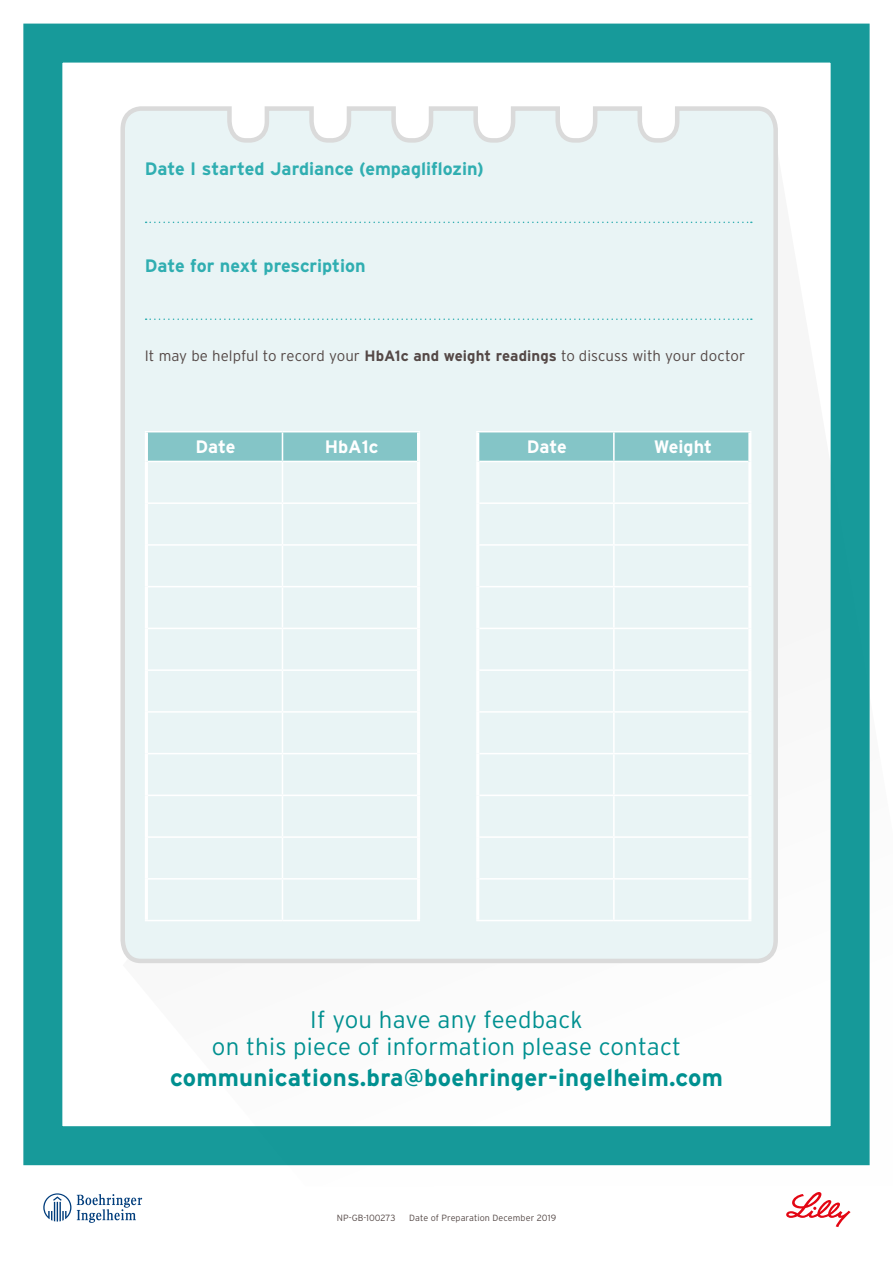
<style>
.page{position:relative;width:893px;height:1263px;background:#fff}
.page>*{position:absolute;margin:0;border:0;box-sizing:border-box;transform-origin:0 0}
.t1{font:300 24px/27px "Interstate";letter-spacing:.01em;color:#009090;text-align:center}
.t2{font:700 24px "Interstate";letter-spacing:.01em;color:#009090}
.t3{font:700 18px "Interstate";letter-spacing:-.005em;color:#30aeb1}
.t4{font:700 18px "Interstate";color:#fff}
.t5{font:300 15px "Interstate";color:#544846}
.t6{font:300 9px "Interstate";letter-spacing:.01em;color:#544846}
.s1{font-weight:700}
</style>
<div class="page">
<svg style="left:43px;top:1193px;width:28px;height:28px"></svg>
<svg style="left:77px;top:1194px;width:65px;height:29px"></svg>
<svg style="left:786px;top:1192px;width:64px;height:35px"></svg>
<div style="left:23px;top:24px;width:847px;height:1141px;border:39px solid #009090"></div>
<div style="left:120px;top:106px;width:658px;height:858px;background:#e9f4f5"></div>
<svg style="left:146px;top:222px;width:606px;height:1px"></svg>
<svg style="left:146px;top:318px;width:606px;height:2px"></svg>
<hr style="left:145px;top:431px;width:137px;height:1px;background:#fff">
<hr style="left:282px;top:431px;width:138px;height:1px;background:#fff">
<svg style="left:148px;top:432px;width:269px;height:29px;background:#87c6c8"></svg>
<hr style="left:148px;top:461px;width:134px;height:1px;background:#fff">
<hr style="left:282px;top:461px;width:135px;height:1px;background:#fff">
<hr style="left:282px;top:462px;width:1px;height:40px;background:#fff">
<hr style="left:148px;top:502px;width:134px;height:2px;background:#fff">
<hr style="left:282px;top:502px;width:135px;height:2px;background:#fff">
<hr style="left:282px;top:504px;width:1px;height:40px;background:#fff">
<hr style="left:148px;top:544px;width:134px;height:2px;background:#fff">
<hr style="left:282px;top:544px;width:135px;height:2px;background:#fff">
<hr style="left:282px;top:546px;width:1px;height:40px;background:#fff">
<hr style="left:148px;top:586px;width:134px;height:1px;background:#fff">
<hr style="left:282px;top:586px;width:135px;height:1px;background:#fff">
<hr style="left:282px;top:587px;width:1px;height:41px;background:#fff">
<hr style="left:148px;top:628px;width:134px;height:1px;background:#fff">
<hr style="left:282px;top:628px;width:135px;height:1px;background:#fff">
<hr style="left:282px;top:629px;width:1px;height:40px;background:#fff">
<hr style="left:148px;top:669px;width:134px;height:2px;background:#fff">
<hr style="left:282px;top:669px;width:135px;height:2px;background:#fff">
<hr style="left:282px;top:671px;width:1px;height:40px;background:#fff">
<hr style="left:148px;top:711px;width:134px;height:2px;background:#fff">
<hr style="left:282px;top:711px;width:135px;height:2px;background:#fff">
<hr style="left:282px;top:713px;width:1px;height:40px;background:#fff">
<hr style="left:148px;top:753px;width:134px;height:1px;background:#fff">
<hr style="left:282px;top:753px;width:135px;height:1px;background:#fff">
<hr style="left:282px;top:754px;width:1px;height:40px;background:#fff">
<hr style="left:148px;top:794px;width:134px;height:2px;background:#fff">
<hr style="left:282px;top:794px;width:135px;height:2px;background:#fff">
<hr style="left:282px;top:796px;width:1px;height:40px;background:#fff">
<hr style="left:148px;top:836px;width:134px;height:2px;background:#fff">
<hr style="left:282px;top:836px;width:135px;height:2px;background:#fff">
<hr style="left:282px;top:838px;width:1px;height:40px;background:#fff">
<hr style="left:148px;top:878px;width:134px;height:1px;background:#fff">
<hr style="left:282px;top:878px;width:135px;height:1px;background:#fff">
<hr style="left:282px;top:879px;width:1px;height:41px;background:#fff">
<hr style="left:145px;top:920px;width:137px;height:1px;background:#fff">
<hr style="left:282px;top:920px;width:138px;height:1px;background:#fff">
<hr style="left:145px;top:432px;width:3px;height:29px;background:#fff">
<hr style="left:417px;top:432px;width:3px;height:29px;background:#fff">
<hr style="left:145px;top:461px;width:3px;height:42px;background:#fff">
<hr style="left:417px;top:461px;width:3px;height:42px;background:#fff">
<hr style="left:145px;top:503px;width:3px;height:42px;background:#fff">
<hr style="left:417px;top:503px;width:3px;height:42px;background:#fff">
<hr style="left:145px;top:545px;width:3px;height:42px;background:#fff">
<hr style="left:417px;top:545px;width:3px;height:42px;background:#fff">
<hr style="left:145px;top:587px;width:3px;height:41px;background:#fff">
<hr style="left:417px;top:587px;width:3px;height:41px;background:#fff">
<hr style="left:145px;top:628px;width:3px;height:42px;background:#fff">
<hr style="left:417px;top:628px;width:3px;height:42px;background:#fff">
<hr style="left:145px;top:670px;width:3px;height:42px;background:#fff">
<hr style="left:417px;top:670px;width:3px;height:42px;background:#fff">
<hr style="left:145px;top:712px;width:3px;height:42px;background:#fff">
<hr style="left:417px;top:712px;width:3px;height:42px;background:#fff">
<hr style="left:145px;top:754px;width:3px;height:41px;background:#fff">
<hr style="left:417px;top:754px;width:3px;height:41px;background:#fff">
<hr style="left:145px;top:795px;width:3px;height:42px;background:#fff">
<hr style="left:417px;top:795px;width:3px;height:42px;background:#fff">
<hr style="left:145px;top:837px;width:3px;height:42px;background:#fff">
<hr style="left:417px;top:837px;width:3px;height:42px;background:#fff">
<hr style="left:145px;top:879px;width:3px;height:41px;background:#fff">
<hr style="left:417px;top:879px;width:3px;height:41px;background:#fff">
<svg style="left:479px;top:432px;width:269px;height:29px;background:#87c6c8"></svg>
<hr style="left:476px;top:431px;width:138px;height:1px;background:#fff">
<hr style="left:614px;top:431px;width:137px;height:1px;background:#fff">
<hr style="left:613px;top:432px;width:2px;height:29px;background:#fff">
<hr style="left:479px;top:461px;width:135px;height:1px;background:#fff">
<hr style="left:614px;top:461px;width:134px;height:1px;background:#fff">
<hr style="left:613px;top:462px;width:2px;height:40px;background:#fff">
<hr style="left:479px;top:502px;width:135px;height:2px;background:#fff">
<hr style="left:614px;top:502px;width:134px;height:2px;background:#fff">
<hr style="left:613px;top:504px;width:2px;height:40px;background:#fff">
<hr style="left:479px;top:544px;width:135px;height:2px;background:#fff">
<hr style="left:614px;top:544px;width:134px;height:2px;background:#fff">
<hr style="left:613px;top:546px;width:2px;height:40px;background:#fff">
<hr style="left:479px;top:586px;width:135px;height:1px;background:#fff">
<hr style="left:614px;top:586px;width:134px;height:1px;background:#fff">
<hr style="left:613px;top:587px;width:2px;height:41px;background:#fff">
<hr style="left:479px;top:628px;width:135px;height:1px;background:#fff">
<hr style="left:614px;top:628px;width:134px;height:1px;background:#fff">
<hr style="left:613px;top:629px;width:2px;height:40px;background:#fff">
<hr style="left:479px;top:669px;width:135px;height:2px;background:#fff">
<hr style="left:614px;top:669px;width:134px;height:2px;background:#fff">
<hr style="left:613px;top:671px;width:2px;height:40px;background:#fff">
<hr style="left:479px;top:711px;width:135px;height:2px;background:#fff">
<hr style="left:614px;top:711px;width:134px;height:2px;background:#fff">
<hr style="left:613px;top:713px;width:2px;height:40px;background:#fff">
<hr style="left:479px;top:753px;width:135px;height:1px;background:#fff">
<hr style="left:614px;top:753px;width:134px;height:1px;background:#fff">
<hr style="left:613px;top:754px;width:2px;height:40px;background:#fff">
<hr style="left:479px;top:794px;width:135px;height:2px;background:#fff">
<hr style="left:614px;top:794px;width:134px;height:2px;background:#fff">
<hr style="left:613px;top:796px;width:2px;height:40px;background:#fff">
<hr style="left:479px;top:836px;width:135px;height:2px;background:#fff">
<hr style="left:614px;top:836px;width:134px;height:2px;background:#fff">
<hr style="left:613px;top:838px;width:2px;height:40px;background:#fff">
<hr style="left:479px;top:878px;width:135px;height:1px;background:#fff">
<hr style="left:614px;top:878px;width:134px;height:1px;background:#fff">
<hr style="left:613px;top:879px;width:2px;height:41px;background:#fff">
<hr style="left:476px;top:920px;width:138px;height:1px;background:#fff">
<hr style="left:614px;top:920px;width:137px;height:1px;background:#fff">
<hr style="left:476px;top:432px;width:3px;height:29px;background:#fff">
<hr style="left:748px;top:432px;width:3px;height:29px;background:#fff">
<hr style="left:476px;top:461px;width:3px;height:42px;background:#fff">
<hr style="left:748px;top:461px;width:3px;height:42px;background:#fff">
<hr style="left:476px;top:503px;width:3px;height:42px;background:#fff">
<hr style="left:748px;top:503px;width:3px;height:42px;background:#fff">
<hr style="left:476px;top:545px;width:3px;height:42px;background:#fff">
<hr style="left:748px;top:545px;width:3px;height:42px;background:#fff">
<hr style="left:476px;top:587px;width:3px;height:41px;background:#fff">
<hr style="left:748px;top:587px;width:3px;height:41px;background:#fff">
<hr style="left:476px;top:628px;width:3px;height:42px;background:#fff">
<hr style="left:748px;top:628px;width:3px;height:42px;background:#fff">
<hr style="left:476px;top:670px;width:3px;height:42px;background:#fff">
<hr style="left:748px;top:670px;width:3px;height:42px;background:#fff">
<hr style="left:476px;top:712px;width:3px;height:42px;background:#fff">
<hr style="left:748px;top:712px;width:3px;height:42px;background:#fff">
<hr style="left:476px;top:754px;width:3px;height:41px;background:#fff">
<hr style="left:748px;top:754px;width:3px;height:41px;background:#fff">
<hr style="left:476px;top:795px;width:3px;height:42px;background:#fff">
<hr style="left:748px;top:795px;width:3px;height:42px;background:#fff">
<hr style="left:476px;top:837px;width:3px;height:42px;background:#fff">
<hr style="left:748px;top:837px;width:3px;height:42px;background:#fff">
<hr style="left:476px;top:879px;width:3px;height:41px;background:#fff">
<hr style="left:748px;top:879px;width:3px;height:41px;background:#fff">
<p class="t3" style="left:145px;top:158px;width:340px">Date I started Jardiance (empagliflozin)</p>
<p class="t3" style="left:145px;top:255px;width:222px">Date for next prescription</p>
<p class="t5" style="left:145px;top:347px;width:602px">It may be helpful to record your <span class="s1">HbA1c and weight readings</span> to discuss with your doctor</p>
<p class="t4" style="left:196px;top:437px;width:41px">Date</p>
<p class="t4" style="left:325px;top:437px;width:55px">HbA1c</p>
<p class="t4" style="left:527px;top:437px;width:41px">Date</p>
<p class="t4" style="left:654px;top:437px;width:60px">Weight</p>
<h1 class="t1" style="left:212px;top:1005px;width:471px">If you have any feedback<br>on this piece of information please contact</h1>
<h1 class="t2" style="left:170px;top:1064px;width:554px">communications.bra@boehringer-ingelheim.com</h1>
<p class="t6" style="left:337px;top:1212px;width:60px">NP-GB-100273</p>
<p class="t6" style="left:409px;top:1212px;width:149px">Date of Preparation December 2019</p>
</div>
